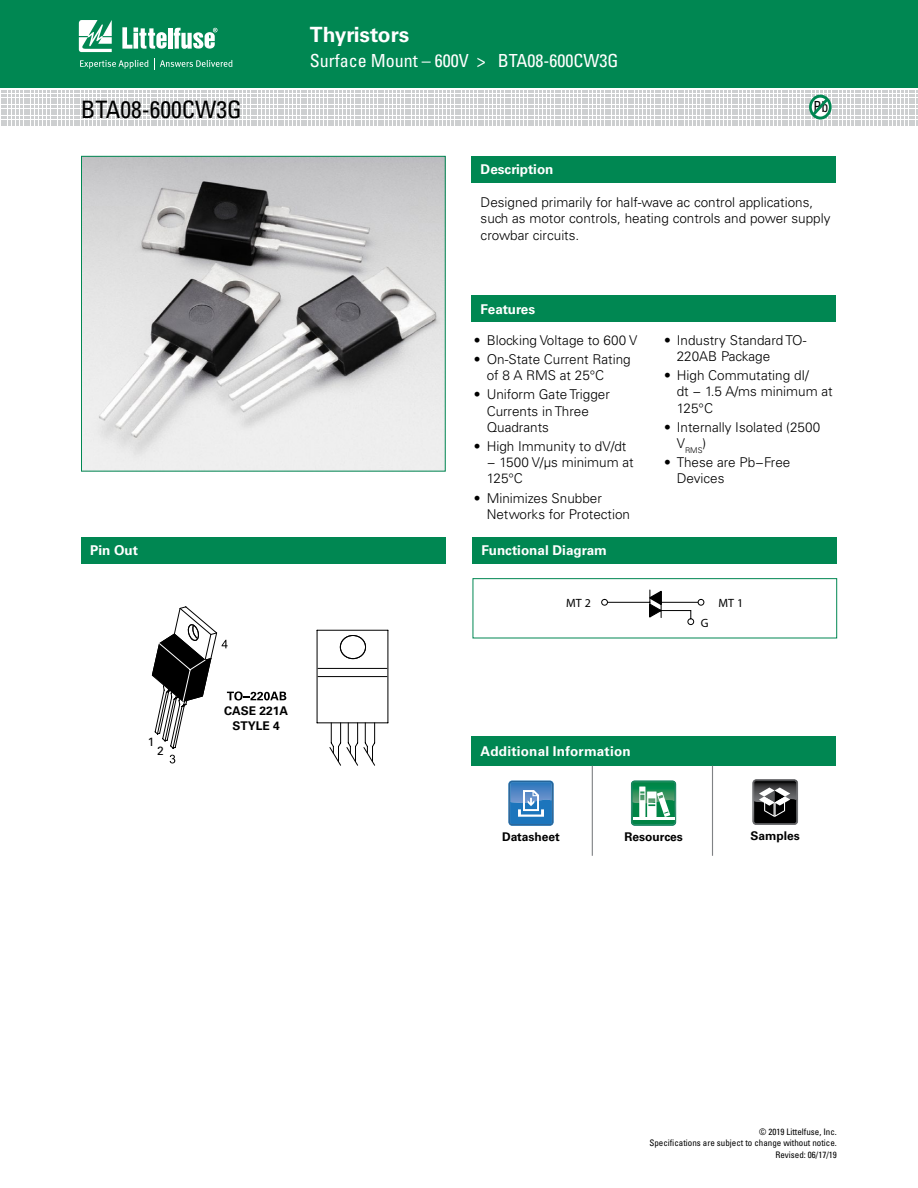
<style>
.page{position:relative;width:918px;height:1188px;background:#fff}
.page>*{position:absolute;margin:0;border:0;box-sizing:border-box;transform-origin:0 0}
.t1{font:condensed 24px "Univers LT Std";color:#000}
.t2{font:700 21px "Univers LT Std";color:#fff}
.t3{font:condensed 18px "Univers LT Std";color:#fff}
.t4{font:condensed 15.3px "Univers LT Std";color:#000;scale:.91 1}
.t5{font:300 13.5px/16.2px "Univers LT Std";color:#000}
.t6{font:700 13.5px "Univers LT Std";color:#fff}
.t7{font:700 12px/14.9px "Univers LT Std";color:#000;text-align:center}
.t8{font:12px "Myriad Pro";color:#000}
.t9{font:12px "Univers LT Std";color:#000}
.t10{font:condensed 9px/10.8px "Univers LT Std";color:#000;text-align:right}
.t11{font:300 7.8px "Univers LT Std";color:#000}
</style>
<div class="page">
<div style="left:0;top:0;width:918px;height:88px;background:#008752"></div>
<svg style="left:79px;top:20px;width:33px;height:32px"></svg>
<hr style="left:168px;top:28px;width:4px;height:21px;background:#fff">
<svg style="left:174px;top:28px;width:44px;height:21px"></svg>
<svg style="left:122px;top:27px;width:45px;height:22px"></svg>
<svg style="left:80px;top:60px;width:68px;height:9px"></svg>
<svg style="left:154px;top:58px;width:78px;height:11px"></svg>
<div style="left:472px;top:295px;width:364px;height:27px;background:#008752"></div>
<div style="left:472px;top:156px;width:364px;height:27px;background:#008752"></div>
<div style="left:472px;top:736px;width:364px;height:30px;background:#008752"></div>
<hr style="left:712px;top:766px;width:1px;height:90px;background:#808285">
<hr style="left:592px;top:766px;width:1px;height:90px;background:#808285">
<svg style="left:752px;top:779px;width:46px;height:46px;background:#4b4b4c"></svg>
<svg style="left:631px;top:781px;width:45px;height:45px"></svg>
<hr style="left:633px;top:817px;width:41px;height:3px;background:#fff">
<svg style="left:508px;top:781px;width:46px;height:45px;background:#4f8dc4"></svg>
<svg style="left:1px;top:91px;width:917px;height:35px"></svg>
<img style="left:83px;top:158px;width:361px;height:312px">
<div style="left:81px;top:156px;width:365px;height:316px;border:1px solid #008752"></div>
<div style="left:473px;top:537px;width:364px;height:27px;background:#008752"></div>
<div style="left:601px;top:599px;width:7px;height:6px;border:1px solid #000;border-radius:50%"></div>
<svg style="left:602px;top:589px;width:102px;height:36px"></svg>
<div style="left:473px;top:578px;width:364px;height:60px;border:1px solid #008752"></div>
<div style="left:81px;top:537px;width:365px;height:27px;background:#008752"></div>
<svg style="left:170px;top:755px;width:5px;height:8px"></svg>
<svg style="left:152px;top:606px;width:134px;height:143px"></svg>
<hr style="left:388px;top:630px;width:1px;height:93px;background:#000">
<hr style="left:317px;top:630px;width:71px;height:1px;background:#000">
<hr style="left:317px;top:630px;width:1px;height:93px;background:#000">
<hr style="left:317px;top:723px;width:71px;height:1px;background:#000">
<svg style="left:318px;top:635px;width:69px;height:131px"></svg>
<h1 class="t1" style="left:81px;top:94px;width:162px">BTA08-600CW3G</h1>
<p class="t6" style="left:90px;top:542px;width:50px">Pin Out</p>
<h2 class="t2" style="left:310px;top:23px;width:101px">Thyristors</h2>
<h3 class="t3" style="left:310px;top:49px;width:310px">Surface Mount – 600V &gt; BTA08-600CW3G</h3>
<p class="t6" style="left:481px;top:162px;width:74px">Description</p>
<p class="t4" style="left:814px;top:97px;width:18px">Pb</p>
<p class="t5" style="left:481px;top:194px;width:351px">Designed primarily for half-wave ac control applications, such as motor controls, heating controls and power supply crowbar circuits.</p>
<p class="t6" style="left:481px;top:301px;width:56px">Features</p>
<p class="t5" style="left:474px;top:332px;width:165px">• Blocking Voltage to 600 V</p>
<p class="t5" style="left:487px;top:351px;width:146px;text-indent:-13px">• On-State Current Rating of 8 A RMS at 25°C</p>
<p class="t5" style="left:487px;top:387px;width:125px;text-indent:-13px">• Uniform Gate Trigger<br>Currents in Three<br>Quadrants</p>
<p class="t5" style="left:487px;top:438px;width:149px;text-indent:-13px">• High Immunity to dV/dt − 1500 V/µs minimum at<br>125°C</p>
<p class="t5" style="left:487px;top:490px;width:145px;text-indent:-13px">• Minimizes Snubber<br>Networks for Protection</p>
<p class="t6" style="left:482px;top:542px;width:127px">Functional Diagram</p>
<p class="t8" style="left:566px;top:596px;width:26px">MT 2</p>
<p class="t5" style="left:677px;top:332px;width:131px;text-indent:-13px">• Industry Standard TO-<br>220AB Package</p>
<p class="t5" style="left:677px;top:367px;width:157px;text-indent:-13px">• High Commutating dI/<br>dt − 1.5 A/ms minimum at<br>125°C</p>
<p class="t5" style="left:664px;top:419px;width:158px">• Internally Isolated (2500</p>
<p class="t11" style="left:677px;top:445px;width:31px"><sup>V</sup>RMS<sup>)</sup></p>
<p class="t5" style="left:677px;top:454px;width:115px;text-indent:-13px">• These are Pb−Free<br>Devices</p>
<p class="t8" style="left:701px;top:616px;width:9px">G</p>
<p class="t8" style="left:718px;top:596px;width:26px">MT 1</p>
<p class="t9" style="left:148px;top:734px;width:8px">1</p>
<p class="t9" style="left:157px;top:744px;width:8px">2</p>
<p class="t7" style="left:224px;top:704px;width:65px">CASE 221A<br>STYLE 4</p>
<p class="t6" style="left:481px;top:743px;width:152px">Additional Information</p>
<p class="t7" style="left:502px;top:829px;width:59px">Datasheet</p>
<p class="t7" style="left:624px;top:829px;width:60px">Resources</p>
<p class="t7" style="left:751px;top:828px;width:51px">Samples</p>
<p class="t10" style="left:649px;top:1126px;width:189px">© 2019 Littelfuse, Inc.<br>Specifications are subject to change without notice.</p>
<p class="t10" style="left:775px;top:1149px;width:63px">Revised: 06/17/19</p>
</div>
